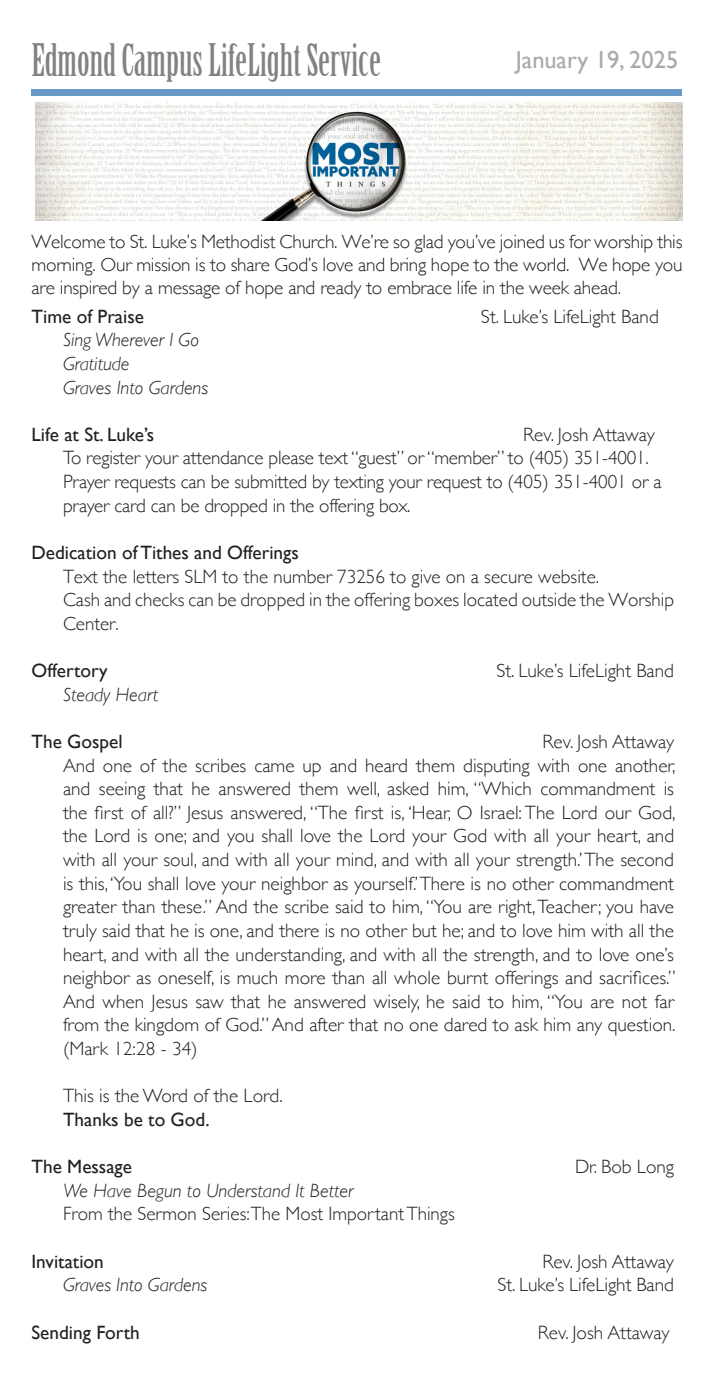
<style>
.page{position:relative;width:714px;height:1386px;background:#fff}
.page>*{position:absolute;margin:0;border:0;box-sizing:border-box;transform-origin:0 0}
.t1{font:43.75px "Birch Std";color:#808285}
.t2{font:24.5px "Gill Sans";color:#a8a9ad}
.t3{font:300 19.25px/23.6px "Gill Sans";color:#231f20;text-align:justify}
.t4{font:19.25px "Gill Sans";color:#231f20}
.t5{font:italic 300 19.25px "Gill Sans";color:#231f20}
</style>
<div class="page">
<div style="left:32px;top:90px;width:650px;height:6px;background:#679ac8"></div>
<img style="left:36px;top:102px;width:646px;height:118px">
<p class="t1" style="left:32px;top:35px;width:351px">Edmond Campus LifeLight Service</p>
<p class="t2" style="left:516px;top:45px;width:164px">January 19, 2025</p>
<p class="t3" style="left:32px;top:230px;width:653px;line-height:22.8px">Welcome to St. Luke’s Methodist Church. We’re so glad you’ve joined us for worship this morning. Our mission is to share God’s love and bring hope to the world. We hope you are inspired by a message of hope and ready to embrace life in the week ahead.</p>
<p class="t4" style="left:32px;top:305px;width:114px">Time of Praise</p>
<p class="t3" style="left:481px;top:304px;width:179px">St. Luke’s LifeLight Band</p>
<p class="t5" style="left:63px;top:329px;width:137px">Sing Wherever I Go</p>
<p class="t5" style="left:63px;top:353px;width:68px">Gratitude</p>
<p class="t5" style="left:63px;top:376px;width:147px">Graves Into Gardens</p>
<p class="t4" style="left:32px;top:423px;width:124px">Life at St. Luke’s</p>
<p class="t3" style="left:523px;top:422px;width:133px">Rev. Josh Attaway</p>
<p class="t3" style="left:63px;top:445px;width:587px">To register your attendance please text “guest” or “member” to (405) 351-4001.</p>
<p class="t3" style="left:63px;top:469px;width:600px">Prayer requests can be submitted by texting your request to (405) 351-4001 or a prayer card can be dropped in the offering box.</p>
<p class="t4" style="left:32px;top:541px;width:269px">Dedication of Tithes and Offerings</p>
<p class="t3" style="left:63px;top:564px;width:538px">Text the letters SLM to the number 73256 to give on a secure website.</p>
<p class="t3" style="left:63px;top:587px;width:613px">Cash and checks can be dropped in the offering boxes located outside the Worship<br>Center.</p>
<p class="t4" style="left:32px;top:659px;width:78px">Offertory</p>
<p class="t3" style="left:496px;top:658px;width:179px">St. Luke’s LifeLight Band</p>
<p class="t5" style="left:63px;top:683px;width:97px">Steady Heart</p>
<p class="t4" style="left:32px;top:730px;width:93px">The Gospel</p>
<p class="t3" style="left:543px;top:729px;width:133px">Rev. Josh Attaway</p>
<p class="t3" style="left:63px;top:753px;width:614px">And one of the scribes came up and heard them disputing with one another, and seeing that he answered them well, asked him, “Which commandment is the first of all?” Jesus answered, “The first is, ‘Hear, O Israel: The Lord our God, the Lord is one; and you shall love the Lord your God with all your heart, and with all your soul, and with all your mind, and with all your strength.’ The second is this, ‘You shall love your neighbor as yourself.’ There is no other commandment greater than these.” And the scribe said to him, “You are right, Teacher; you have truly said that he is one, and there is no other but he; and to love him with all the heart, and with all the understanding, and with all the strength, and to love one’s neighbor as oneself, is much more than all whole burnt offerings and sacrifices.” And when Jesus saw that he answered wisely, he said to him, “You are not far from the kingdom of God.” And after that no one dared to ask him any question. (Mark 12:28 - 34)</p>
<p class="t3" style="left:63px;top:1083px;width:221px">This is the Word of the Lord.</p>
<p class="t4" style="left:63px;top:1108px;width:148px">Thanks be to God.</p>
<p class="t4" style="left:32px;top:1155px;width:102px">The Message</p>
<p class="t3" style="left:575px;top:1154px;width:101px">Dr. Bob Long</p>
<p class="t5" style="left:63px;top:1180px;width:292px">We Have Begun to Understand It Better</p>
<p class="t3" style="left:63px;top:1201px;width:393px">From the Sermon Series:The Most Important Things</p>
<p class="t4" style="left:32px;top:1250px;width:74px">Invitation</p>
<p class="t3" style="left:542px;top:1249px;width:133px">Rev. Josh Attaway</p>
<p class="t5" style="left:63px;top:1274px;width:146px">Graves Into Gardens</p>
<p class="t3" style="left:497px;top:1272px;width:178px">St. Luke’s LifeLight Band</p>
<p class="t4" style="left:32px;top:1321px;width:110px">Sending Forth</p>
<p class="t3" style="left:538px;top:1320px;width:133px">Rev. Josh Attaway</p>
</div>
